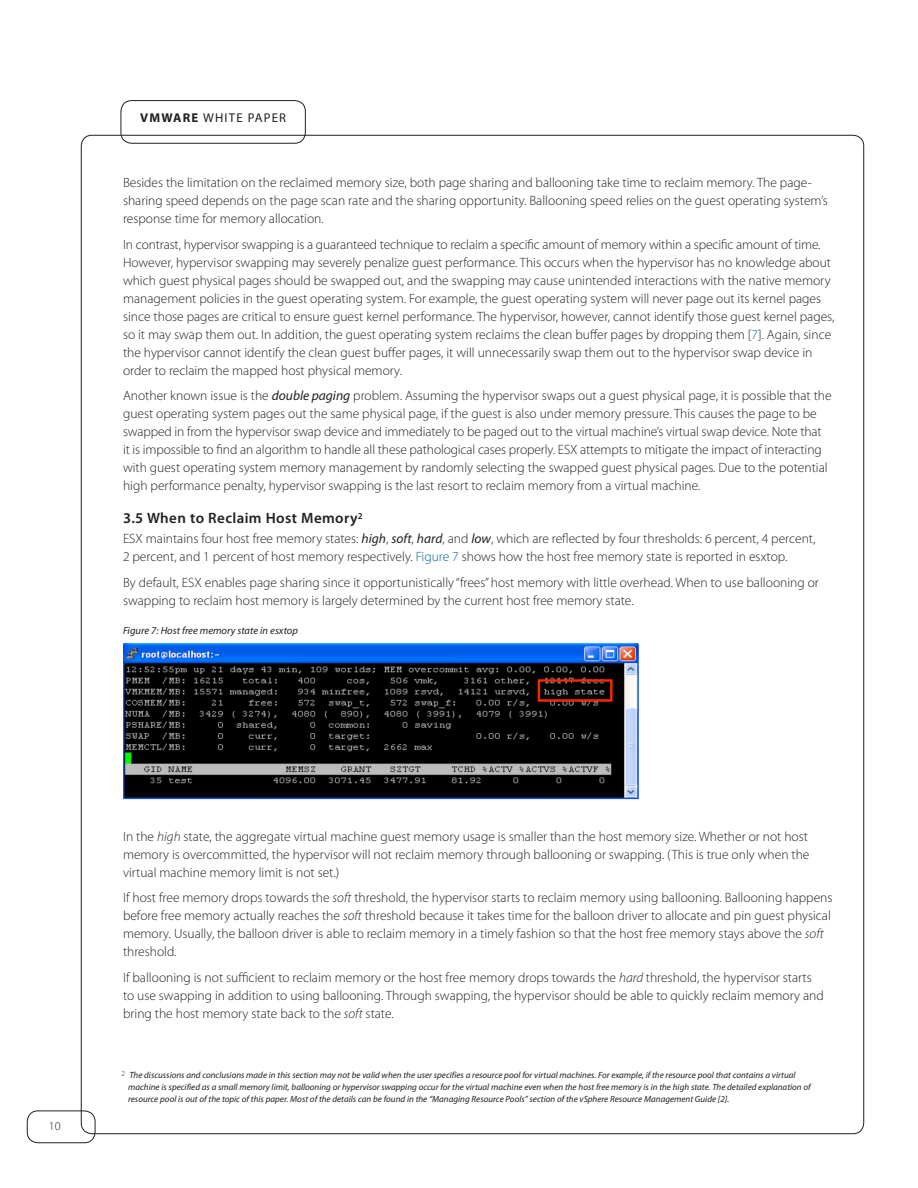
<style>
.page{position:relative;width:918px;height:1188px;background:#fff}
.page>*{position:absolute;margin:0;border:0;box-sizing:border-box;transform-origin:0 0}
.t1{font:600 15px "Myriad Pro";letter-spacing:.025em;color:#231f20}
.t2{font:300 13.5px/18px "Myriad Pro";color:#231f20}
.t3{font:12.75px "Myriad Pro";letter-spacing:.095em;color:#231f20}
.t4{font:300 12px "Myriad Pro";color:#231f20}
.t5{font:italic 10.5px "Myriad Pro";color:#231f20}
.t6{font:italic 9px/12px "Myriad Pro";color:#231f20}
.s1{font-weight:700}
.s2{color:#006195}
.s3{font-weight:400;font-style:italic}
.s4{font-style:italic}
</style>
<div class="page">
<div style="left:27px;top:1111px;width:68px;height:32px;border:1px solid #231f20;border-radius:11px"></div>
<div style="left:121px;top:100px;width:185px;height:44px;border:1px solid #231f20;border-radius:11px"></div>
<img style="left:123px;top:642px;width:516px;height:158px">
<p class="t3" style="left:140px;top:110px;width:148px"><span class="s1">VMWARE</span> WHITE PAPER</p>
<p class="t2" style="left:123px;top:174px;width:706px">Besides the limitation on the reclaimed memory size, both page sharing and ballooning take time to reclaim memory. The page&shy;sharing speed depends on the page scan rate and the sharing opportunity. Ballooning speed relies on the guest operating system’s response time for memory allocation.</p>
<p class="t2" style="left:123px;top:235px;width:713px">In contrast, hypervisor swapping is a guaranteed technique to reclaim a specific amount of memory within a specific amount of time.<br>However, hypervisor swapping may severely penalize guest performance. This occurs when the hypervisor has no knowledge about which guest physical pages should be swapped out, and the swapping may cause unintended interactions with the native memory management policies in the guest operating system. For example, the guest operating system will never page out its kernel pages since those pages are critical to ensure guest kernel performance. The hypervisor, however, cannot identify those guest kernel pages, so it may swap them out. In addition, the guest operating system reclaims the clean buffer pages by dropping them [<span class="s2">7</span>]. Again, since the hypervisor cannot identify the clean guest buffer pages, it will unnecessarily swap them out to the hypervisor swap device in order to reclaim the mapped host physical memory.</p>
<p class="t2" style="left:123px;top:386px;width:710px">Another known issue is the <span class="s3">double paging</span> problem. Assuming the hypervisor swaps out a guest physical page, it is possible that the guest operating system pages out the same physical page, if the guest is also under memory pressure. This causes the page to be swapped in from the hypervisor swap device and immediately to be paged out to the virtual machine’s virtual swap device. Note that it is impossible to find an algorithm to handle all these pathological cases properly. ESX attempts to mitigate the impact of interacting with guest operating system memory management by randomly selecting the swapped guest physical pages. Due to the potential high performance penalty, hypervisor swapping is the last resort to reclaim memory from a virtual machine.</p>
<p class="t1" style="left:123px;top:509px;width:241px">3.5 When to Reclaim Host Memory<sup>2</sup></p>
<p class="t2" style="left:123px;top:530px;width:694px">ESX maintains four host free memory states: <span class="s3">high</span>, <span class="s3">soft</span>, <span class="s3">hard</span>, and <span class="s3">low</span>, which are reflected by four thresholds: 6 percent, 4 percent,<br>2 percent, and 1 percent of host memory respectively. <span class="s2">Figure 7</span> shows how the host free memory state is reported in esxtop.</p>
<p class="t2" style="left:123px;top:573px;width:697px">By default, ESX enables page sharing since it opportunistically “frees”host memory with little overhead. When to use ballooning or swapping to reclaim host memory is largely determined by the current host free memory state.</p>
<p class="t5" style="left:123px;top:624px;width:176px">Figure 7: Host free memory state in esxtop</p>
<p class="t4" style="left:49px;top:1118px;width:13px">10</p>
<p class="t2" style="left:123px;top:827px;width:688px;text-align:justify">In the <span class="s4">high</span> state, the aggregate virtual machine guest memory usage is smaller than the host memory size. Whether or not host memory is overcommitted, the hypervisor will not reclaim memory through ballooning or swapping. (This is true only when the virtual machine memory limit is not set.)</p>
<p class="t2" style="left:123px;top:889px;width:711px">If host free memory drops towards the <span class="s4">soft</span> threshold, the hypervisor starts to reclaim memory using ballooning. Ballooning happens before free memory actually reaches the <span class="s4">soft</span> threshold because it takes time for the balloon driver to allocate and pin guest physical memory. Usually, the balloon driver is able to reclaim memory in a timely fashion so that the host free memory stays above the <span class="s4">soft </span>threshold.</p>
<p class="t2" style="left:123px;top:968px;width:702px">If ballooning is not sufficient to reclaim memory or the host free memory drops towards the <span class="s4">hard</span> threshold, the hypervisor starts to use swapping in addition to using ballooning. Through swapping, the hypervisor should be able to quickly reclaim memory and bring the host memory state back to the <span class="s4">soft</span> state.</p>
<p class="t6" style="left:128px;top:1069px;width:684px;text-indent:-7px"><sup>2</sup> The discussions and conclusions made in this section may not be valid when the user specifies a resource pool for virtual machines. For example, if the resource pool that contains a virtual machine is specified as a small memory limit, ballooning or hypervisor swapping occur for the virtual machine even when the host free memory is in the high state. The detailed explanation of resource pool is out of the topic of this paper. Most of the details can be found in the “Managing Resource Pools” section of the vSphere Resource Management Guide [2].</p>
</div>
